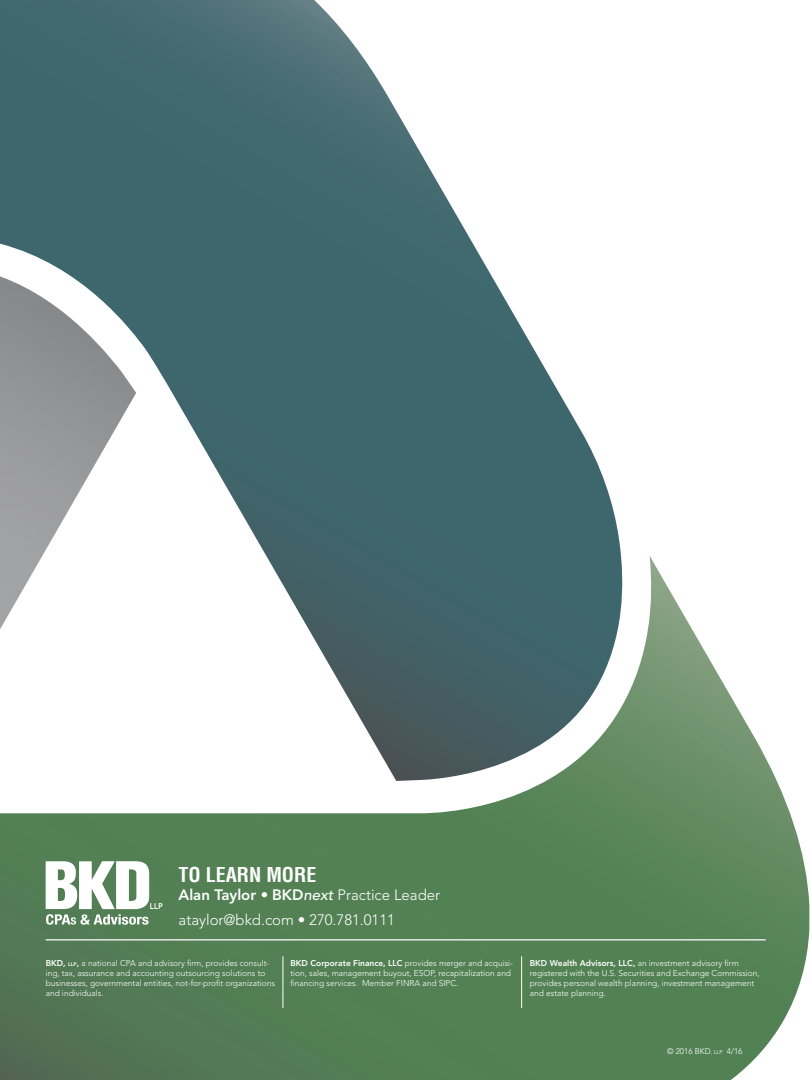
<style>
.page{position:relative;width:810px;height:1080px;background:#fff}
.page>*{position:absolute;margin:0;border:0;box-sizing:border-box;transform-origin:0 0}
.t1{font:700 condensed 20px "Helvetica LT";color:#fff}
.t2{font:300 15px/25px "Avenir LT Std";color:#fff}
.t3{font:300 8.38px/10px "Avenir LT Std";color:#fff}
.t4{font:300 8.12px "Avenir LT Std";color:#fff}
.s1{font-weight:800}
.s2{font-weight:500;font-style:italic}
.s3{font-weight:800;font-size:5.25px}
.s4{font-size:5.62px}
</style>
<div class="page">
<img style="left:0;top:556px;width:809px;height:524px">
<img style="left:0;top:0;width:625px;height:781px">
<hr style="left:283px;top:956px;width:1px;height:52px;background:#fff">
<hr style="left:521px;top:956px;width:1px;height:52px;background:#fff">
<hr style="left:46px;top:939px;width:720px;height:1px;background:#fff">
<svg style="left:46px;top:861px;width:116px;height:64px"></svg>
<h1 class="t1" style="left:179px;top:862px;width:139px">TO LEARN MORE</h1>
<h2 class="t2" style="left:179px;top:882px;width:263px"><span class="s1">Alan Taylor</span> • <span class="s1">BKD</span><span class="s2">next</span> Practice Leader ataylor@bkd.com • 270.781.0111</h2>
<p class="t3" style="left:46px;top:959px;width:231px"><span class="s1">BKD,</span> <span class="s3">LLP</span><span class="s1">,</span> a national CPA and advisory firm, provides consult&shy;ing, tax, assurance and accounting outsourcing solutions to businesses, governmental entities, not-for-profit organizations and individuals.</p>
<p class="t3" style="left:290px;top:959px;width:224px"><span class="s1">BKD Corporate Finance, LLC</span> provides merger and acquisi&shy;tion, sales, management buyout, ESOP, recapitalization and financing services. Member FINRA and SIPC.</p>
<p class="t3" style="left:530px;top:959px;width:231px"><span class="s1">BKD Wealth Advisors, LLC,</span> an investment advisory firm registered with the U.S. Securities and Exchange Commission, provides personal wealth planning, investment management and estate planning.</p>
<p class="t4" style="left:667px;top:1046px;width:77px">© 2016 BKD<span class="s4">, LLP</span> 4/16</p>
</div>
